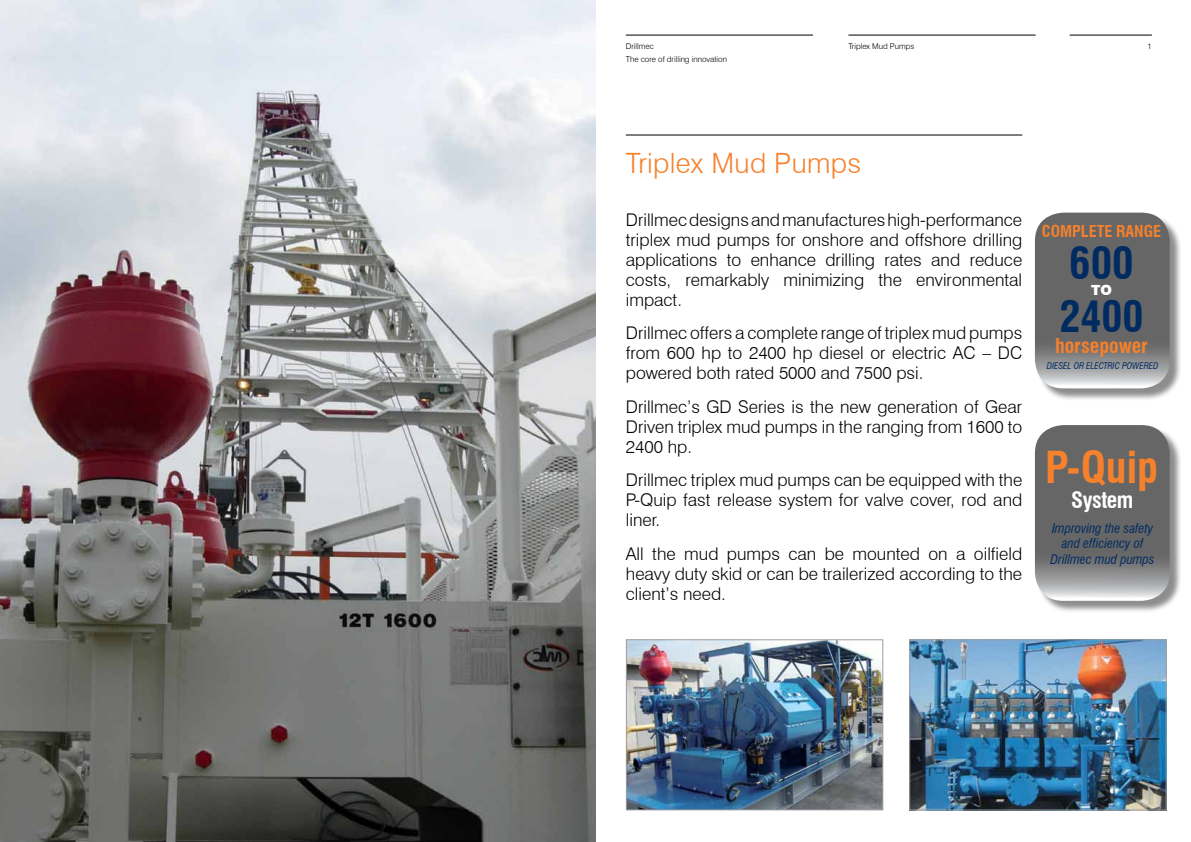
<style>
.page{position:relative;width:1191px;height:842px;background:#fff}
.page>*{position:absolute;margin:0;border:0;box-sizing:border-box;transform-origin:0 0}
.t1{font:700 condensed 43px "Swiss 721 BT";color:#f5812d}
.t2{font:700 condensed 43px "Swiss 721 BT";color:#002b60}
.t3{font:700 condensed 42px "Swiss 721 BT";color:#002b60}
.t4{font:300 28px "Swiss 721 BT";letter-spacing:.01em;color:#f5812d}
.t5{font:700 condensed 22px "Swiss 721 BT";letter-spacing:-.02em;color:#fff}
.t6{font:700 condensed 20px "Swiss 721 BT";color:#f5812d}
.t7{font:300 17.5px/20px "Swiss 721 BT";color:#000;text-align:justify}
.t8{font:700 condensed 16px "Swiss 721 BT";color:#f5812d}
.t9{font:900 14px "Swiss 721 BT";color:#fff}
.t10{font:italic condensed 13px/15.6px "Swiss 721 BT";color:#002b60;text-align:center}
.t11{font:italic condensed 9px "Swiss 721 BT";color:#002b60}
.t12{font:300 8px/13.5px "Swiss 721 BT";color:#000}
</style>
<div class="page">
<img style="left:0;top:0;width:595px;height:842px">
<hr style="left:626px;top:135px;width:396px;height:1px;background:#000">
<hr style="left:626px;top:35px;width:187px;height:1px;background:#000">
<hr style="left:1069px;top:35px;width:82px;height:1px;background:#000">
<hr style="left:848px;top:35px;width:187px;height:1px;background:#000">
<div style="left:1036px;top:427px;width:146px;height:186px;background:#000;opacity:.75"></div>
<svg style="left:1035px;top:425px;width:134px;height:176px;background:#747475"></svg>
<div style="left:1036px;top:214px;width:146px;height:187px;background:#000;opacity:.75"></div>
<svg style="left:1035px;top:213px;width:134px;height:175px;background:#747474"></svg>
<img style="left:628px;top:641px;width:253px;height:167px">
<div style="left:626px;top:639px;width:257px;height:171px;border:1px solid #9d9fa2"></div>
<img style="left:911px;top:641px;width:253px;height:167px">
<div style="left:909px;top:639px;width:257px;height:171px;border:1px solid #9d9fa2"></div>
<p class="t12" style="left:626px;top:39px;width:103px">Drillmec<br>The core of drilling innovation</p>
<p class="t12" style="left:848px;top:39px;width:67px">Triplex Mud Pumps</p>
<p class="t12" style="left:1147px;top:39px;width:6px">1</p>
<h3 class="t4" style="left:626px;top:146px;width:237px">Triplex Mud Pumps</h3>
<p class="t7" style="left:626px;top:209px;width:398px">Drillmec designs and manufactures high-performance triplex mud pumps for onshore and offshore drilling applications to enhance drilling rates and reduce costs, remarkably minimizing the environmental impact.</p>
<p class="t7" style="left:626px;top:323px;width:398px">Drillmec offers a complete range of triplex mud pumps from 600 hp to 2400 hp diesel or electric AC – DC powered both rated 5000 and 7500 psi.</p>
<p class="t7" style="left:626px;top:396px;width:398px">Drillmec’s GD Series is the new generation of Gear Driven triplex mud pumps in the ranging from 1600 to 2400 hp.</p>
<p class="t7" style="left:626px;top:470px;width:398px">Drillmec triplex mud pumps can be equipped with the P-Quip fast release system for valve cover, rod and liner.</p>
<p class="t7" style="left:626px;top:543px;width:398px">All the mud pumps can be mounted on a oilfield heavy duty skid or can be trailerized according to the client’s need.</p>
<p class="t8" style="left:1042px;top:221px;width:121px">COMPLETE RANGE</p>
<h1 class="t2" style="left:1069px;top:238px;width:66px">600</h1>
<p class="t9" style="left:1091px;top:282px;width:22px">TO</p>
<h2 class="t3" style="left:1059px;top:292px;width:85px">2400</h2>
<p class="t11" style="left:1046px;top:361px;width:113px">DIESEL OR ELECTRIC POWERED</p>
<p class="t6" style="left:1055px;top:334px;width:94px">horsepower</p>
<h1 class="t1" style="left:1045px;top:441px;width:114px">P-Quip</h1>
<p class="t5" style="left:1071px;top:487px;width:64px">System</p>
<p class="t10" style="left:1050px;top:520px;width:106px">Improving the safety and efficiency of<br>Drillmec mud pumps</p>
</div>
